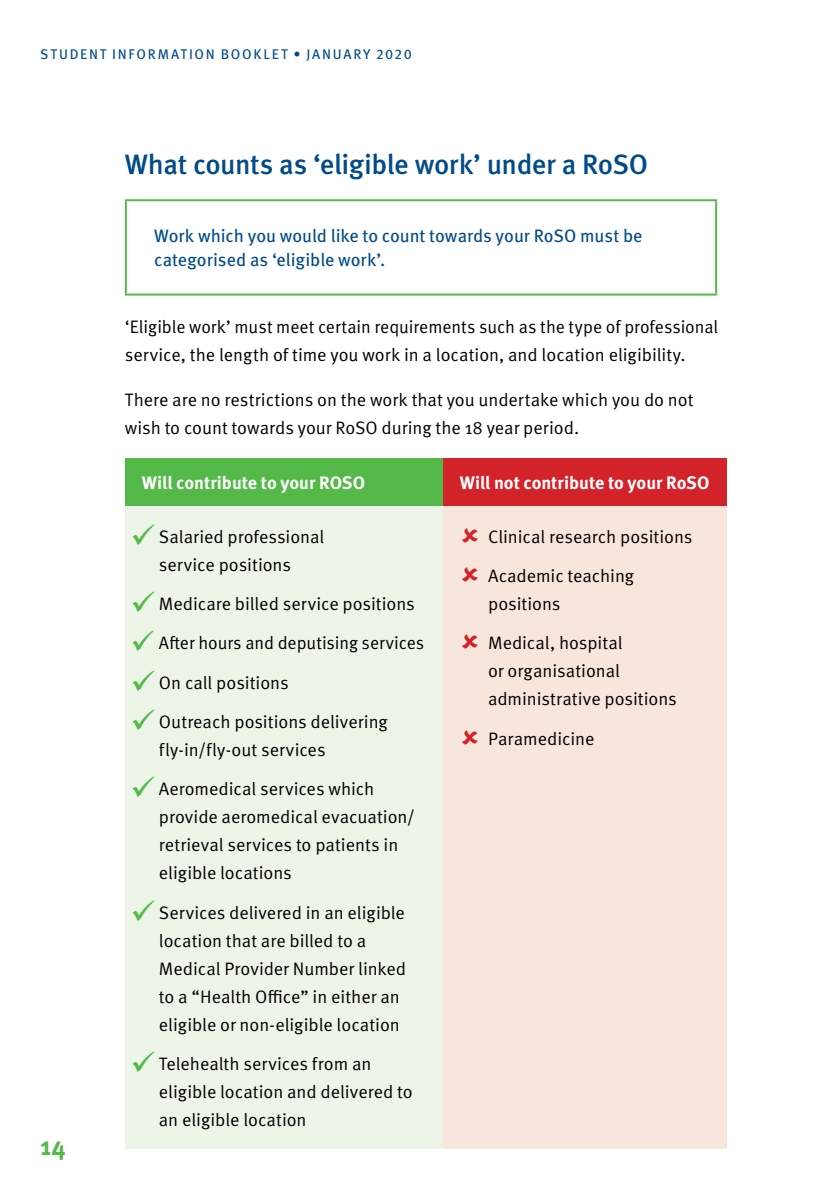
<style>
.page{position:relative;width:840px;height:1191px;background:#fff}
.page>*{position:absolute;margin:0;border:0;box-sizing:border-box;transform-origin:0 0}
.t1{font:500 28px "Meta OT";letter-spacing:-.015em;color:#004b88}
.t2{font:700 26px "Meta OT";color:#54b948}
.Body{font:18px/28px "Meta OT Norm";letter-spacing:-.005em;color:#000}
.Box_2_body{font:18px/24px "Meta OT";letter-spacing:-.005em;color:#004b88}
.Table_heading{font:700 18px "Meta OT";letter-spacing:-.005em;color:#fff}
.t3{font:14px "Meta OT";letter-spacing:.125em;color:#004b88}
</style>
<div class="page">
<hr style="left:125px;top:199px;width:591px;height:2px;background:#54b948">
<hr style="left:125px;top:201px;width:2px;height:92px;background:#54b948">
<hr style="left:714px;top:201px;width:2px;height:92px;background:#54b948">
<hr style="left:125px;top:293px;width:591px;height:2px;background:#54b948">
<div style="left:125px;top:458px;width:317px;height:48px;background:#54b948"></div>
<div style="left:442px;top:458px;width:284px;height:48px;background:#d2232a"></div>
<div style="left:125px;top:506px;width:317px;height:642px;background:#ecf5e8"></div>
<div style="left:442px;top:506px;width:284px;height:642px;background:#f8e5dc"></div>
<p class="t3" style="left:40px;top:46px;width:373px">STUDENT INFORMATION BOOKLET • JANUARY 2020</p>
<h2 class="t1" style="left:125px;top:147px;width:524px">What counts as ‘eligible work’ under a RoSO</h2>
<p class="Box_2_body" style="left:154px;top:224px;width:489px">Work which you would like to count towards your RoSO must be categorised as ‘eligible work’.</p>
<h2 class="t2" style="left:40px;top:1129px;width:27px">14</h2>
<p class="Body" style="left:125px;top:312px;width:594px">‘Eligible work’ must meet certain requirements such as the type of professional service, the length of time you work in a location, and location eligibility.</p>
<p class="Body" style="left:125px;top:385px;width:569px">There are no restrictions on the work that you undertake which you do not wish to count towards your RoSO during the 18 year period.</p>
<p class="Table_heading" style="left:142px;top:471px;width:225px">Will contribute to your ROSO</p>
<p class="Table_heading" style="left:459px;top:471px;width:251px">Will not contribute to your RoSO</p>
<p class="Body" style="left:159px;top:522px;width:167px">Salaried professional service positions</p>
<p class="Body" style="left:159px;top:590px;width:257px">Medicare billed service positions</p>
<p class="Body" style="left:159px;top:629px;width:267px">After hours and deputising services</p>
<p class="Body" style="left:159px;top:668px;width:131px">On call positions</p>
<p class="Body" style="left:159px;top:708px;width:230px">Outreach positions delivering fly‑in/fly-out services</p>
<p class="Body" style="left:159px;top:775px;width:257px">Aeromedical services which provide aeromedical evacuation/ retrieval services to patients in eligible locations</p>
<p class="Body" style="left:159px;top:898px;width:249px">Services delivered in an eligible location that are billed to a<br>Medical Provider Number linked to a “Health Office” in either an eligible or non-eligible location</p>
<p class="Body" style="left:159px;top:1050px;width:255px">Telehealth services from an eligible location and delivered to an eligible location</p>
<p class="Body" style="left:488px;top:522px;width:206px">Clinical research positions</p>
<p class="Body" style="left:488px;top:562px;width:147px">Academic teaching positions</p>
<p class="Body" style="left:488px;top:629px;width:190px">Medical, hospital<br>or organisational administrative positions</p>
<p class="Body" style="left:488px;top:724px;width:108px">Paramedicine</p>
</div>
